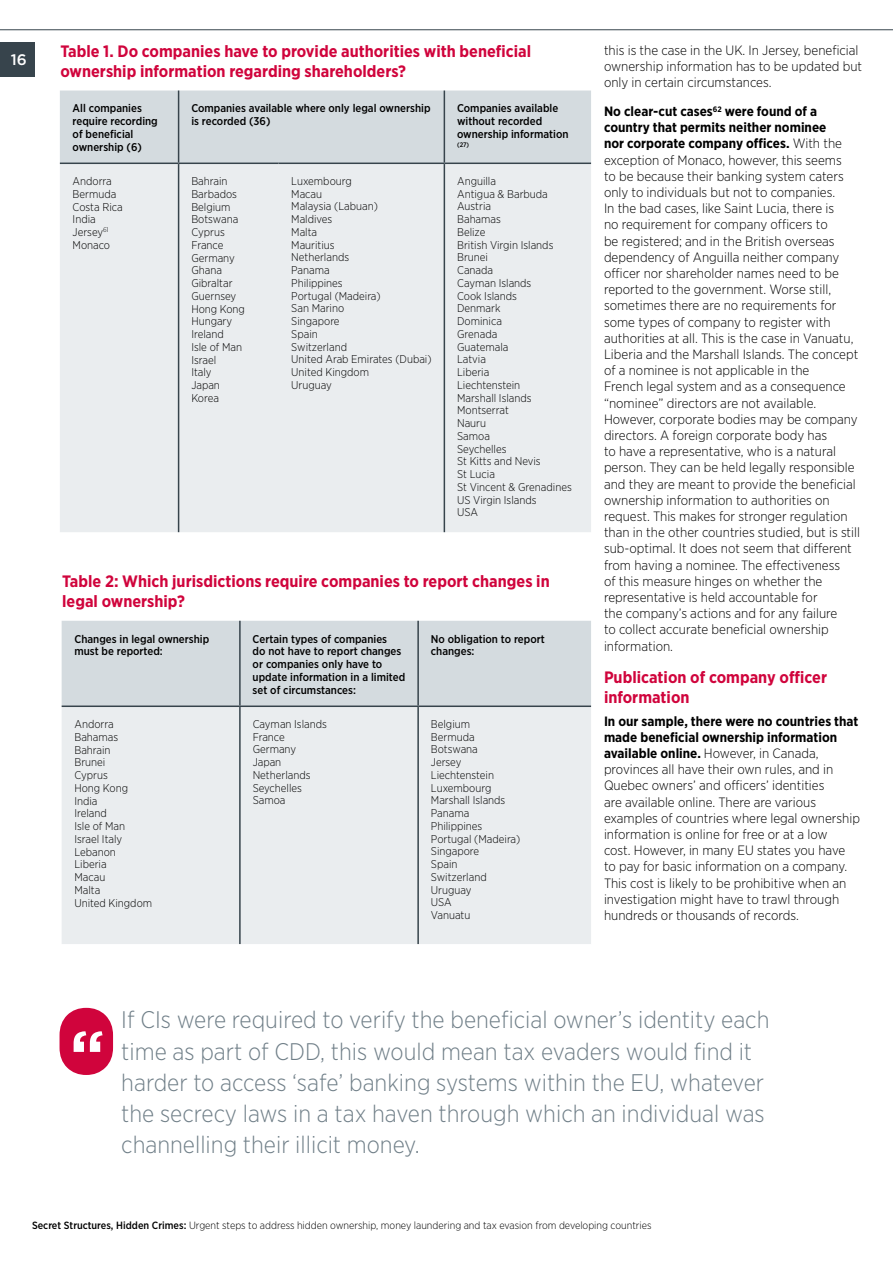
<style>
.page{position:relative;width:893px;height:1263px;background:#fff}
.page>*{position:absolute;margin:0;border:0;box-sizing:border-box;transform-origin:0 0}
.t1{font:700 64.05px "Gotham HTF";color:#fff}
.t2{font:300 24px/31.2px "Gotham Narrow";color:#707f88}
.t3{font:700 16.5px/19.5px "Gotham Narrow";color:#d0043c}
.t4{font:500 15.3px "Gotham HTF";color:#fff}
.t5{font:300 13.5px/16.2px "Gotham Narrow";color:#000}
.t6{font:300 11.25px/12.8px "Gotham Narrow";color:#000}
.t7{font:500 11.25px/12.8px "Gotham Narrow";color:#000}
.t8{font:300 10.5px "Gotham Narrow";color:#000}
.t9{font:500 6.6px "Gotham Narrow";color:#000}
.s1{font-weight:700}
.s2{font-weight:500}
</style>
<div class="page">
<div style="left:0;top:43px;width:34px;height:34px;background:#37444c"></div>
<hr style="left:0;top:30px;width:893px;height:1px;background:#37444c">
<div style="left:60px;top:91px;width:531px;height:72px;background:#d4dbdf"></div>
<div style="left:60px;top:164px;width:531px;height:368px;background:#eaedef"></div>
<hr style="left:178px;top:91px;width:1px;height:72px;background:#37444c">
<hr style="left:444px;top:91px;width:1px;height:72px;background:#37444c">
<hr style="left:60px;top:163px;width:119px;height:1px;background:#37444c">
<hr style="left:444px;top:163px;width:147px;height:1px;background:#37444c">
<hr style="left:179px;top:163px;width:99px;height:1px;background:#37444c">
<hr style="left:178px;top:164px;width:1px;height:368px;background:#37444c">
<hr style="left:278px;top:163px;width:166px;height:1px;background:#37444c">
<hr style="left:444px;top:164px;width:1px;height:368px;background:#37444c">
<div style="left:62px;top:621px;width:529px;height:84px;background:#d4dbdf"></div>
<div style="left:62px;top:707px;width:529px;height:237px;background:#eaedef"></div>
<hr style="left:239px;top:621px;width:2px;height:84px;background:#37444c">
<hr style="left:417px;top:621px;width:2px;height:84px;background:#37444c">
<hr style="left:62px;top:705px;width:178px;height:2px;background:#37444c">
<hr style="left:418px;top:705px;width:173px;height:2px;background:#37444c">
<hr style="left:240px;top:705px;width:178px;height:2px;background:#37444c">
<hr style="left:239px;top:707px;width:2px;height:237px;background:#37444c">
<hr style="left:417px;top:707px;width:2px;height:237px;background:#37444c">
<svg style="left:59px;top:1007px;width:55px;height:68px"></svg>
<p class="t4" style="left:11px;top:51px;width:18px">16</p>
<p class="t3" style="left:60px;top:41px;width:472px">Table 1. Do companies have to provide authorities with beneficial ownership information regarding shareholders?</p>
<p class="t7" style="left:73px;top:102px;width:87px">All companies require recording of beneficial ownership (6)</p>
<p class="t7" style="left:191px;top:102px;width:241px">Companies available where only legal ownership is recorded (36)</p>
<p class="t7" style="left:457px;top:102px;width:113px">Companies available without recorded ownership information</p>
<p class="t9" style="left:457px;top:140px;width:14px">(27)</p>
<p class="t6" style="left:73px;top:175px;width:52px">Andorra<br>Bermuda<br>Costa Rica<br>India<br>Jersey<sup>61<br></sup>Monaco</p>
<p class="t6" style="left:191px;top:175px;width:55px">Bahrain<br>Barbados<br>Belgium<br>Botswana<br>Cyprus<br>France<br>Germany<br>Ghana<br>Gibraltar<br>Guernsey<br>Hong Kong<br>Hungary<br>Ireland<br>Isle of Man<br>Israel<br>Italy<br>Japan<br>Korea</p>
<p class="t6" style="left:291px;top:175px;width:142px">Luxembourg<br>Macau<br>Malaysia (Labuan)<br>Maldives<br>Malta<br>Mauritius<br>Netherlands<br>Panama<br>Philippines<br>Portugal (Madeira)<br>San Marino<br>Singapore<br>Spain<br>Switzerland<br>United Arab Emirates (Dubai)<br>United Kingdom<br>Uruguay</p>
<p class="t6" style="left:457px;top:174px;width:116px">Anguilla<br>Antigua &amp; Barbuda<br>Austria<br>Bahamas<br>Belize<br>British Virgin Islands<br>Brunei<br>Canada<br>Cayman Islands<br>Cook Islands<br>Denmark<br>Dominica<br>Grenada<br>Guatemala<br>Latvia<br>Liberia<br>Liechtenstein<br>Marshall Islands<br>Montserrat<br>Nauru<br>Samoa<br>Seychelles<br>St Kitts and Nevis<br>St Lucia<br>St Vincent &amp; Grenadines<br>US Virgin Islands<br>USA</p>
<p class="t3" style="left:62px;top:572px;width:489px">Table 2: Which jurisdictions require companies to report changes in legal ownership?</p>
<p class="t7" style="left:74px;top:632px;width:136px">Changes in legal ownership must be reported:</p>
<p class="t7" style="left:253px;top:632px;width:154px">Certain types of companies<br>do not have to report changes or companies only have to update information in a limited set of circumstances:</p>
<p class="t7" style="left:431px;top:632px;width:115px">No obligation to report changes:</p>
<p class="t6" style="left:74px;top:718px;width:79px">Andorra<br>Bahamas<br>Bahrain<br>Brunei<br>Cyprus<br>Hong Kong<br>India<br>Ireland<br>Isle of Man<br>Israel Italy<br>Lebanon<br>Liberia<br>Macau<br>Malta<br>United Kingdom</p>
<p class="t6" style="left:253px;top:717px;width:76px">Cayman Islands<br>France<br>Germany<br>Japan<br>Netherlands<br>Seychelles<br>Samoa</p>
<p class="t6" style="left:431px;top:717px;width:91px">Belgium<br>Bermuda<br>Botswana<br>Jersey<br>Liechtenstein<br>Luxembourg<br>Marshall Islands<br>Panama<br>Philippines<br>Portugal (Madeira)<br>Singapore<br>Spain<br>Switzerland<br>Uruguay<br>USA<br>Vanuatu</p>
<p class="t5" style="left:604px;top:42px;width:260px">this is the case in the UK. In Jersey, beneficial ownership information has to be updated but only in certain circumstances.</p>
<p class="t5" style="left:604px;top:103px;width:258px"><span class="s1">No clear-cut cases</span><sup>62</sup> <span class="s1">were found of a country that permits neither nominee<br>nor corporate company offices.</span> With the exception of Monaco, however, this seems<br>to be because their banking system caters only to individuals but not to companies.<br>In the bad cases, like Saint Lucia, there is<br>no requirement for company officers to<br>be registered; and in the British overseas dependency of Anguilla neither company officer nor shareholder names need to be reported to the government. Worse still, sometimes there are no requirements for some types of company to register with authorities at all. This is the case in Vanuatu, Liberia and the Marshall Islands. The concept of a nominee is not applicable in the<br>French legal system and as a consequence “nominee” directors are not available.<br>However, corporate bodies may be company directors. A foreign corporate body has<br>to have a representative, who is a natural person. They can be held legally responsible and they are meant to provide the beneficial ownership information to authorities on request. This makes for stronger regulation than in the other countries studied, but is still sub-optimal. It does not seem that different from having a nominee. The effectiveness<br>of this measure hinges on whether the representative is held accountable for<br>the company’s actions and for any failure<br>to collect accurate beneficial ownership information.</p>
<p class="t3" style="left:604px;top:667px;width:225px">Publication of company officer information</p>
<p class="t5" style="left:604px;top:713px;width:258px"><span class="s1">In our sample, there were no countries that made beneficial ownership information available online.</span> However, in Canada, provinces all have their own rules, and in Quebec owners’ and officers’ identities<br>are available online. There are various examples of countries where legal ownership information is online for free or at a low<br>cost. However, in many EU states you have to pay for basic information on a company.<br>This cost is likely to be prohibitive when an investigation might have to trawl through hundreds or thousands of records.</p>
<h1 class="t1" style="left:70px;top:1017px;width:36px">“</h1>
<p class="t2" style="left:121px;top:1004px;width:650px">If CIs were required to verify the beneficial owner’s identity each time as part of CDD, this would mean tax evaders would find it harder to access ‘safe’ banking systems within the EU, whatever the secrecy laws in a tax haven through which an individual was channelling their illicit money.</p>
<p class="t8" style="left:32px;top:1219px;width:621px"><span class="s2">Secret Structures, Hidden Crimes:</span> Urgent steps to address hidden ownership, money laundering and tax evasion from developing countries</p>
</div>
